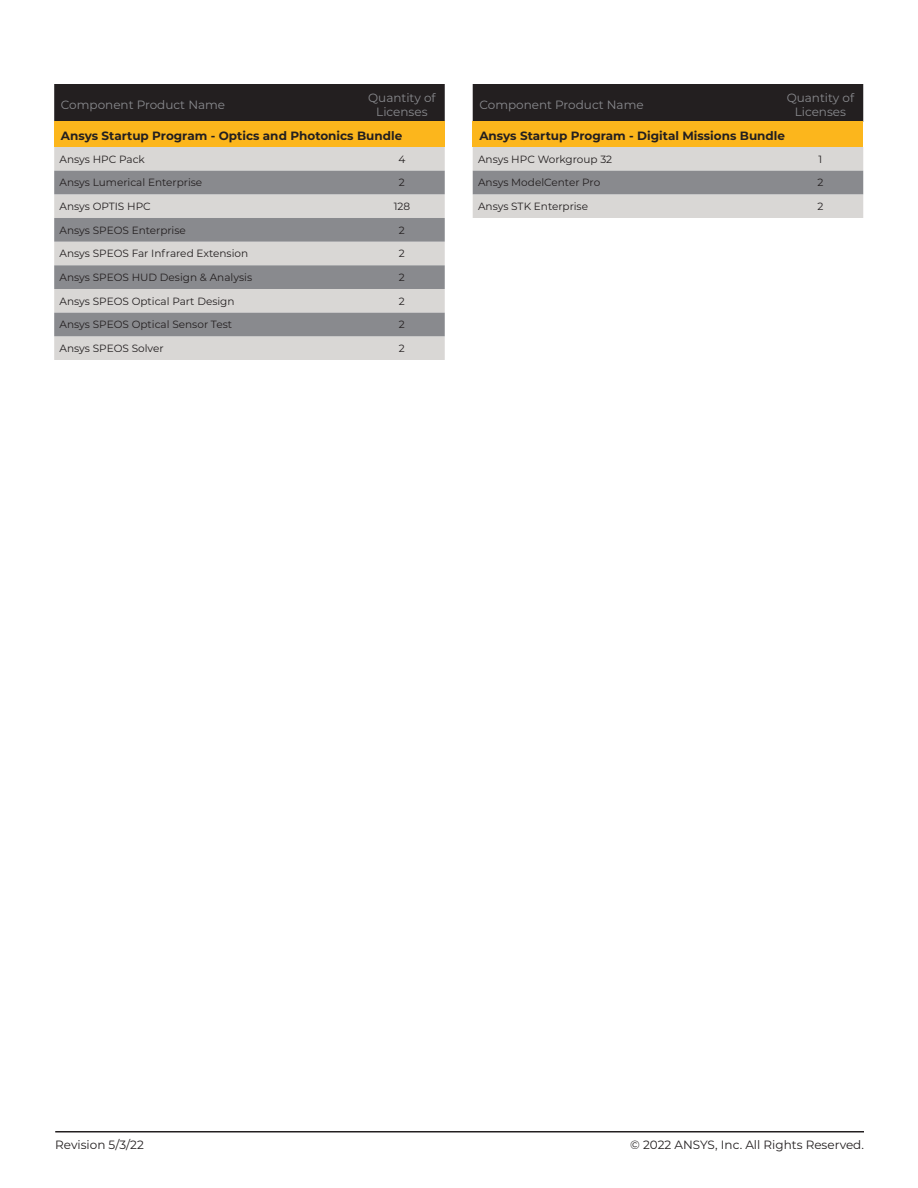
<style>
.page{position:relative;width:918px;height:1188px;background:#fff}
.page>*{position:absolute;margin:0;border:0;box-sizing:border-box;transform-origin:0 0}
.t1{font:700 12px "Montserrat";color:#231f20}
.t2{font:12px/14.4px "Montserrat";color:#898a8e;text-align:center}
.t3{font:12px "Montserrat";color:#231f20}
.t4{font:10.5px "Montserrat";color:#231f20}
</style>
<div class="page">
<hr style="left:55px;top:1131px;width:809px;height:1px;background:#231f20">
<div style="left:54px;top:84px;width:391px;height:38px;background:#231f20"></div>
<div style="left:54px;top:122px;width:391px;height:25px;background:#fcb61c"></div>
<div style="left:54px;top:147px;width:391px;height:213px;background:#d9d7d5"></div>
<svg style="left:54px;top:171px;width:391px;height:165px;fill:#898a8e"></svg>
<div style="left:473px;top:84px;width:390px;height:38px;background:#231f20"></div>
<div style="left:473px;top:122px;width:390px;height:25px;background:#fcb61c"></div>
<svg style="left:473px;top:147px;width:390px;height:71px"></svg>
<p class="t2" style="left:61px;top:97px;width:166px">Component Product Name</p>
<p class="t2" style="left:368px;top:90px;width:69px">Quantity of<br>Licenses</p>
<p class="t1" style="left:61px;top:127px;width:343px">Ansys Startup Program - Optics and Photonics Bundle</p>
<p class="t4" style="left:60px;top:152px;width:87px">Ansys HPC Pack</p>
<p class="t4" style="left:398px;top:152px;width:8px">4</p>
<p class="t4" style="left:60px;top:175px;width:144px">Ansys Lumerical Enterprise</p>
<p class="t4" style="left:399px;top:175px;width:7px">2</p>
<p class="t4" style="left:60px;top:199px;width:93px">Ansys OPTIS HPC</p>
<p class="t4" style="left:394px;top:199px;width:18px">128</p>
<p class="t4" style="left:60px;top:223px;width:128px">Ansys SPEOS Enterprise</p>
<p class="t4" style="left:399px;top:223px;width:7px">2</p>
<p class="t4" style="left:60px;top:246px;width:190px">Ansys SPEOS Far Infrared Extension</p>
<p class="t4" style="left:399px;top:246px;width:7px">2</p>
<p class="t4" style="left:60px;top:270px;width:194px">Ansys SPEOS HUD Design &amp; Analysis</p>
<p class="t4" style="left:399px;top:270px;width:7px">2</p>
<p class="t4" style="left:60px;top:294px;width:177px">Ansys SPEOS Optical Part Design</p>
<p class="t4" style="left:399px;top:294px;width:7px">2</p>
<p class="t4" style="left:60px;top:317px;width:174px">Ansys SPEOS Optical Sensor Test</p>
<p class="t4" style="left:399px;top:317px;width:7px">2</p>
<p class="t4" style="left:60px;top:341px;width:106px">Ansys SPEOS Solver</p>
<p class="t4" style="left:399px;top:341px;width:7px">2</p>
<p class="t2" style="left:479px;top:97px;width:166px">Component Product Name</p>
<p class="t2" style="left:787px;top:90px;width:69px">Quantity of<br>Licenses</p>
<p class="t1" style="left:479px;top:127px;width:307px">Ansys Startup Program - Digital Missions Bundle</p>
<p class="t4" style="left:478px;top:152px;width:136px">Ansys HPC Workgroup 32</p>
<p class="t4" style="left:819px;top:152px;width:5px">1</p>
<p class="t4" style="left:478px;top:175px;width:124px">Ansys ModelCenter Pro</p>
<p class="t4" style="left:817px;top:175px;width:7px">2</p>
<p class="t4" style="left:478px;top:199px;width:111px">Ansys STK Enterprise</p>
<p class="t4" style="left:817px;top:199px;width:7px">2</p>
<p class="t3" style="left:55px;top:1137px;width:90px">Revision 5/3/22</p>
<p class="t3" style="left:630px;top:1137px;width:235px">© 2022 ANSYS, Inc. All Rights Reserved.</p>
</div>
